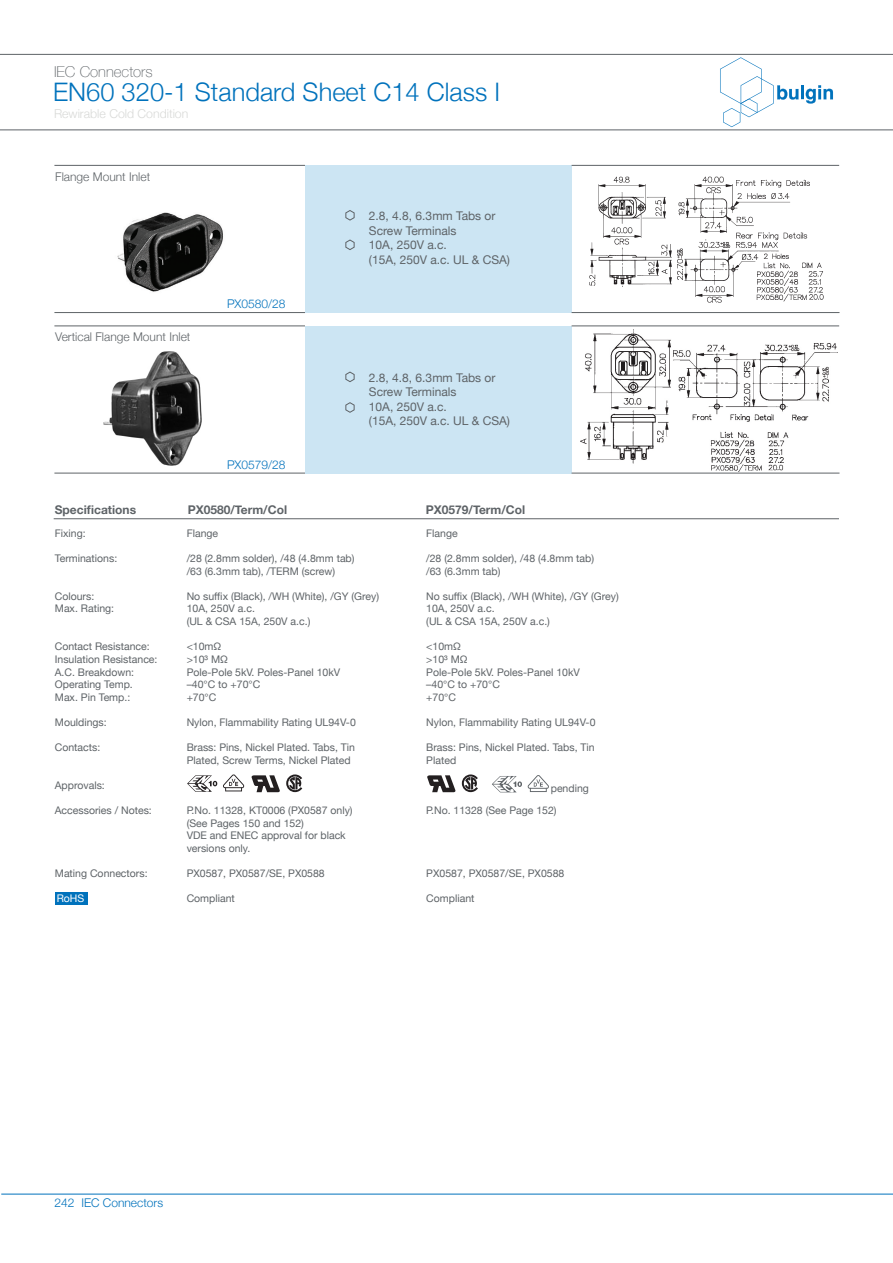
<style>
.page{position:relative;width:893px;height:1263px;background:#fff}
.page>*{position:absolute;margin:0;border:0;box-sizing:border-box;transform-origin:0 0}
.t1{font:300 25.5px "Helvetica Neue";color:#0072bc}
.t2{font:100 15px "Helvetica Neue";color:#5e6367}
.t3{font:300 12.3px "Helvetica Neue";color:#d8d9d7}
.t4{font:12px "Helvetica Neue";color:#5e6367}
.t5{font:700 12px "Helvetica Neue";color:#5e6367}
.t6{font:300 12px "Helvetica Neue";color:#5e6367}
.t7{font:300 12px "Helvetica Neue";color:#0072bc}
.t8{font:10.5px "Helvetica Neue";color:#5e6367}
.t9{font:10.5px "Helvetica Neue";color:#fff}
</style>
<div class="page">
<svg style="left:720px;top:57px;width:78px;height:70px"></svg>
<hr style="left:801px;top:85px;width:3px;height:14px;background:#0072bc">
<svg style="left:806px;top:85px;width:27px;height:19px"></svg>
<img style="left:104px;top:352px;width:98px;height:114px">
<img style="left:117px;top:212px;width:106px;height:80px">
<hr style="left:0;top:54px;width:893px;height:1px;background:#5e6367">
<hr style="left:0;top:129px;width:893px;height:1px;background:#5e6367">
<div style="left:305px;top:165px;width:267px;height:148px;background:#cce5f3"></div>
<div style="left:305px;top:325px;width:267px;height:148px;background:#cce5f3"></div>
<hr style="left:572px;top:165px;width:267px;height:1px;background:#5e6367">
<hr style="left:572px;top:325px;width:267px;height:1px;background:#5e6367">
<hr style="left:54px;top:312px;width:251px;height:1px;background:#5e6367">
<hr style="left:54px;top:473px;width:251px;height:1px;background:#5e6367">
<hr style="left:572px;top:312px;width:267px;height:1px;background:#5e6367">
<hr style="left:572px;top:473px;width:267px;height:1px;background:#5e6367">
<hr style="left:54px;top:165px;width:251px;height:1px;background:#5e6367">
<hr style="left:54px;top:325px;width:251px;height:1px;background:#5e6367">
<svg style="left:345px;top:210px;width:10px;height:11px"></svg>
<svg style="left:345px;top:371px;width:10px;height:11px"></svg>
<svg style="left:345px;top:239px;width:10px;height:11px"></svg>
<svg style="left:345px;top:402px;width:10px;height:11px"></svg>
<div style="left:55px;top:892px;width:32px;height:13px;background:#0072bc"></div>
<hr style="left:54px;top:518px;width:785px;height:1px;background:#5e6367">
<img style="left:589px;top:176px;width:235px;height:127px">
<svg style="left:187px;top:775px;width:30px;height:17px"></svg>
<svg style="left:225px;top:790px;width:17px;height:1px"></svg>
<svg style="left:223px;top:774px;width:21px;height:16px"></svg>
<svg style="left:251px;top:774px;width:51px;height:18px"></svg>
<svg style="left:462px;top:774px;width:16px;height:18px"></svg>
<svg style="left:427px;top:775px;width:29px;height:17px"></svg>
<img style="left:580px;top:329px;width:257px;height:142px">
<svg style="left:492px;top:776px;width:30px;height:17px"></svg>
<svg style="left:530px;top:791px;width:17px;height:1px"></svg>
<svg style="left:528px;top:775px;width:21px;height:16px"></svg>
<hr style="left:1px;top:1194px;width:892px;height:1px;background:#0072bc">
<p class="t2" style="left:54px;top:60px;width:100px">IEC Connectors</p>
<p class="t1" style="left:53px;top:72px;width:448px">EN60 320-1 Standard Sheet C14 Class I</p>
<p class="t3" style="left:54px;top:104px;width:136px">Rewirable Cold Condition</p>
<p class="t6" style="left:55px;top:167px;width:96px">Flange Mount Inlet</p>
<p class="t6" style="left:55px;top:327px;width:137px">Vertical Flange Mount Inlet</p>
<p class="t7" style="left:227px;top:294px;width:60px">PX0580/28</p>
<p class="t7" style="left:227px;top:455px;width:60px">PX0579/28</p>
<p class="t4" style="left:369px;top:207px;width:128px">2.8, 4.8, 6.3mm Tabs or</p>
<p class="t4" style="left:369px;top:222px;width:89px">Screw Terminals</p>
<p class="t4" style="left:369px;top:236px;width:80px">10A, 250V a.c.</p>
<p class="t4" style="left:369px;top:251px;width:143px">(15A, 250V a.c. UL &amp; CSA)</p>
<p class="t4" style="left:369px;top:369px;width:128px">2.8, 4.8, 6.3mm Tabs or</p>
<p class="t4" style="left:369px;top:383px;width:89px">Screw Terminals</p>
<p class="t4" style="left:369px;top:398px;width:80px">10A, 250V a.c.</p>
<p class="t4" style="left:369px;top:412px;width:143px">(15A, 250V a.c. UL &amp; CSA)</p>
<p class="t5" style="left:55px;top:500px;width:83px">Specifications</p>
<p class="t8" style="left:55px;top:526px;width:32px">Fixing:</p>
<p class="t8" style="left:55px;top:551px;width:64px">Terminations:</p>
<p class="t8" style="left:55px;top:589px;width:41px">Colours:</p>
<p class="t8" style="left:55px;top:601px;width:61px">Max. Rating:</p>
<p class="t8" style="left:55px;top:639px;width:96px">Contact Resistance:</p>
<p class="t8" style="left:55px;top:652px;width:104px">Insulation Resistance:</p>
<p class="t8" style="left:55px;top:664px;width:81px">A.C. Breakdown:</p>
<p class="t8" style="left:55px;top:677px;width:80px">Operating Temp.</p>
<p class="t8" style="left:55px;top:689px;width:77px">Max. Pin Temp.:</p>
<p class="t8" style="left:55px;top:715px;width:53px">Mouldings:</p>
<p class="t8" style="left:55px;top:740px;width:47px">Contacts:</p>
<p class="t8" style="left:55px;top:778px;width:51px">Approvals:</p>
<p class="t8" style="left:55px;top:803px;width:99px">Accessories / Notes:</p>
<p class="t8" style="left:55px;top:866px;width:94px">Mating Connectors:</p>
<p class="t9" style="left:57px;top:891px;width:29px">RoHS</p>
<p class="t5" style="left:188px;top:500px;width:101px">PX0580/Term/Col</p>
<p class="t5" style="left:426px;top:500px;width:101px">PX0579/Term/Col</p>
<p class="t8" style="left:426px;top:526px;width:33px">Flange</p>
<p class="t8" style="left:426px;top:551px;width:169px">/28 (2.8mm solder), /48 (4.8mm tab)</p>
<p class="t8" style="left:426px;top:563px;width:76px">/63 (6.3mm tab)</p>
<p class="t8" style="left:426px;top:589px;width:194px">No suffix (Black), /WH (White), /GY (Grey)</p>
<p class="t8" style="left:426px;top:601px;width:70px">10A, 250V a.c.</p>
<p class="t8" style="left:426px;top:614px;width:125px">(UL &amp; CSA 15A, 250V a.c.)</p>
<p class="t8" style="left:426px;top:639px;width:36px">&lt;10mΩ</p>
<p class="t8" style="left:426px;top:652px;width:43px">&gt;10³ MΩ</p>
<p class="t8" style="left:426px;top:664px;width:155px">Pole-Pole 5kV. Poles-Panel 10kV</p>
<p class="t8" style="left:426px;top:677px;width:75px">–40°C to +70°C</p>
<p class="t8" style="left:426px;top:689px;width:31px">+70°C</p>
<p class="t8" style="left:426px;top:715px;width:171px">Nylon, Flammability Rating UL94V-0</p>
<p class="t8" style="left:426px;top:740px;width:170px">Brass: Pins, Nickel Plated. Tabs, Tin</p>
<p class="t8" style="left:426px;top:752px;width:31px">Plated</p>
<p class="t8" style="left:187px;top:526px;width:33px">Flange</p>
<p class="t8" style="left:187px;top:551px;width:169px">/28 (2.8mm solder), /48 (4.8mm tab)</p>
<p class="t8" style="left:187px;top:563px;width:150px">/63 (6.3mm tab), /TERM (screw)</p>
<p class="t8" style="left:187px;top:589px;width:194px">No suffix (Black), /WH (White), /GY (Grey)</p>
<p class="t8" style="left:187px;top:601px;width:70px">10A, 250V a.c.</p>
<p class="t8" style="left:187px;top:614px;width:125px">(UL &amp; CSA 15A, 250V a.c.)</p>
<p class="t8" style="left:187px;top:639px;width:36px">&lt;10mΩ</p>
<p class="t8" style="left:187px;top:652px;width:43px">&gt;10³ MΩ</p>
<p class="t8" style="left:187px;top:664px;width:155px">Pole-Pole 5kV. Poles-Panel 10kV</p>
<p class="t8" style="left:187px;top:677px;width:75px">–40°C to +70°C</p>
<p class="t8" style="left:187px;top:689px;width:31px">+70°C</p>
<p class="t8" style="left:187px;top:715px;width:171px">Nylon, Flammability Rating UL94V-0</p>
<p class="t8" style="left:187px;top:740px;width:170px">Brass: Pins, Nickel Plated. Tabs, Tin</p>
<p class="t8" style="left:187px;top:752px;width:165px">Plated, Screw Terms, Nickel Plated</p>
<p class="t8" style="left:187px;top:803px;width:167px">P.No. 11328, KT0006 (PX0587 only)</p>
<p class="t8" style="left:187px;top:815px;width:119px">(See Pages 150 and 152)</p>
<p class="t8" style="left:187px;top:828px;width:161px">VDE and ENEC approval for black</p>
<p class="t8" style="left:187px;top:841px;width:65px">versions only.</p>
<p class="t8" style="left:187px;top:866px;width:140px">PX0587, PX0587/SE, PX0588</p>
<p class="t8" style="left:187px;top:891px;width:50px">Compliant</p>
<p class="t8" style="left:551px;top:781px;width:40px">pending</p>
<p class="t8" style="left:426px;top:803px;width:132px">P.No. 11328 (See Page 152)</p>
<p class="t8" style="left:426px;top:866px;width:140px">PX0587, PX0587/SE, PX0588</p>
<p class="t8" style="left:426px;top:891px;width:50px">Compliant</p>
<p class="t7" style="left:55px;top:1193px;width:110px">242 IEC Connectors</p>
</div>
